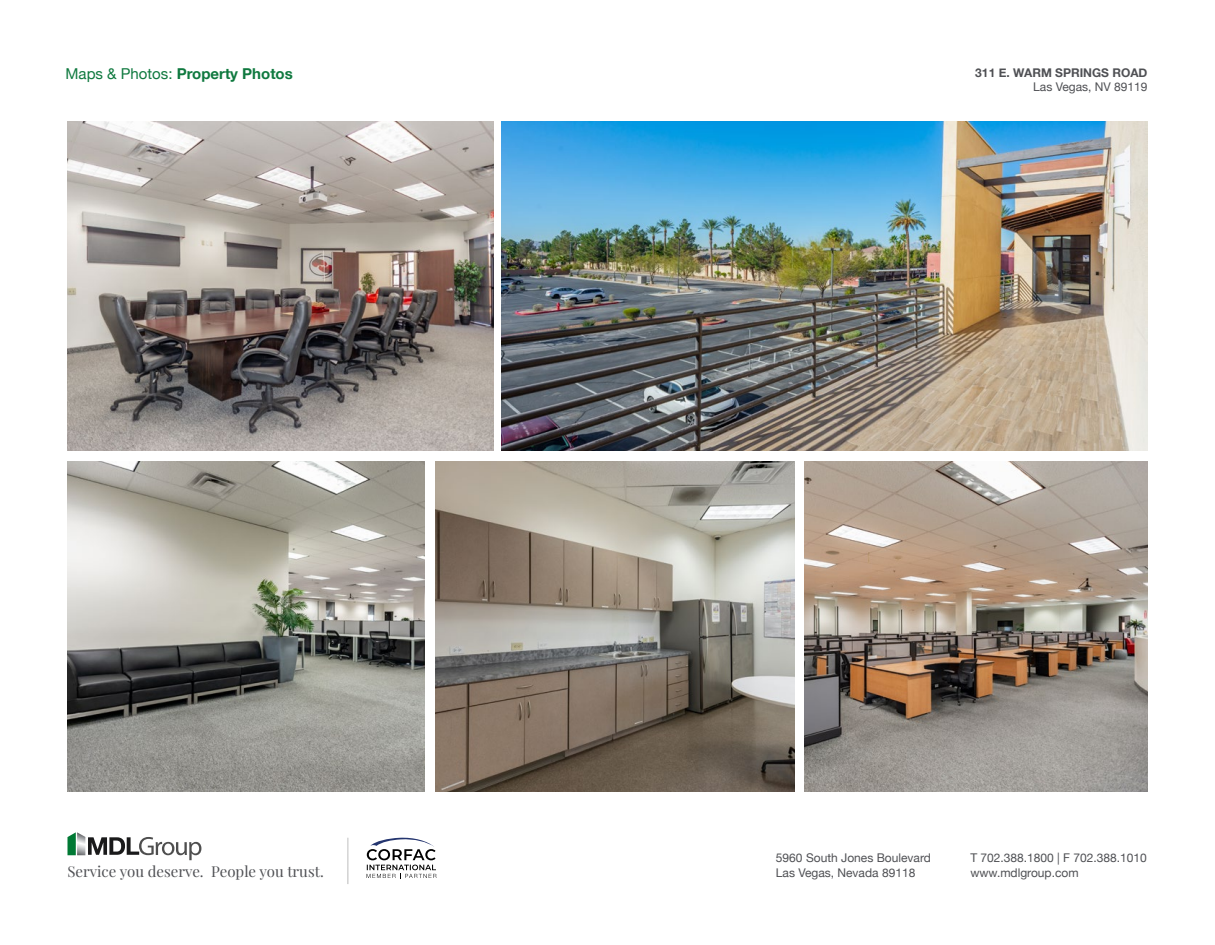
<style>
.page{position:relative;width:1215px;height:945px;background:#fff}
.page>*{position:absolute;margin:0;border:0;box-sizing:border-box;transform-origin:0 0}
.t1{font:15px "Playfair Display";color:#4f5054}
.t2{font:700 15px "Helvetica Neue";color:#0f793f}
.t3{font:12px/14.4px "Helvetica Neue";color:#4f5054}
.t4{font:700 12px "Helvetica Neue";color:#4f5054}
.s1{font-weight:400}
</style>
<div class="page">
<svg style="left:68px;top:832px;width:133px;height:28px"></svg>
<svg style="left:367px;top:838px;width:69px;height:41px"></svg>
<hr style="left:347px;top:838px;width:1px;height:46px;background:#4e4e4e">
<img style="left:68px;top:122px;width:425px;height:329px">
<img style="left:502px;top:122px;width:645px;height:329px">
<img style="left:68px;top:462px;width:356px;height:329px">
<img style="left:435px;top:462px;width:359px;height:329px">
<img style="left:805px;top:462px;width:343px;height:329px">
<p class="t2" style="left:66px;top:61px;width:229px"><span class="s1">Maps &amp; Photos:</span> Property Photos</p>
<p class="t4" style="left:975px;top:63px;width:174px">311 E. WARM SPRINGS ROAD</p>
<p class="t3" style="left:1033px;top:81px;width:116px">Las Vegas, NV 89119</p>
<p class="t1" style="left:68px;top:859px;width:258px">Service you deserve. People you trust.</p>
<p class="t3" style="left:776px;top:852px;width:156px">5960 South Jones Boulevard<br>Las Vegas, Nevada 89118</p>
<p class="t3" style="left:970px;top:852px;width:178px">T 702.388.1800 | F 702.388.1010 www.mdlgroup.com</p>
</div>
